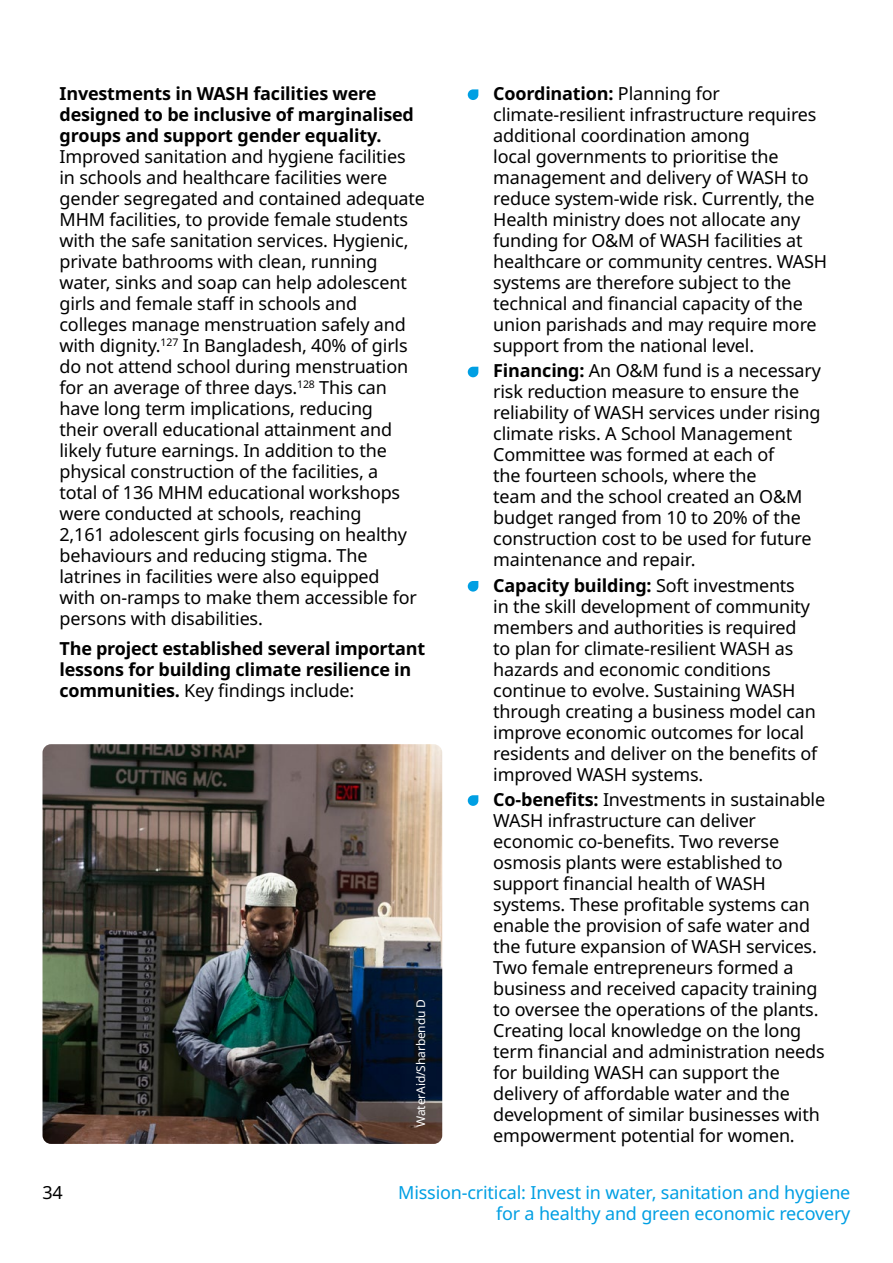
<style>
.page{position:relative;width:893px;height:1263px;background:#fff}
.page>*{position:absolute;margin:0;border:0;box-sizing:border-box;transform-origin:0 0}
.Bullet_text{font:18px/21px "Noto Sans";letter-spacing:-.01em;color:#000}
.Body_text{font:18px/21px "Noto Sans";letter-spacing:-.01em;color:#000}
.Body_text-2{font:700 18px/21px "Noto Sans";letter-spacing:-.01em;color:#000}
.t1{font:18px/21px "Noto Sans";letter-spacing:-.01em;color:#009fe3;text-align:right}
.White_image_credit{font:12px "Noto Sans";letter-spacing:-.01em;color:#fff}
.s1{font-weight:700}
.s2{font-weight:400}
</style>
<div class="page">
<svg style="left:468px;top:89px;width:10px;height:11px"></svg>
<svg style="left:468px;top:367px;width:10px;height:10px"></svg>
<svg style="left:468px;top:581px;width:10px;height:11px"></svg>
<svg style="left:468px;top:795px;width:10px;height:11px"></svg>
<img style="left:43px;top:744px;width:399px;height:400px">
<p class="Body_text" style="left:60px;top:83px;width:367px"><span class="s1">Investments in WASH facilities were designed to be inclusive of marginalised groups and support gender equality.<br></span>Improved sanitation and hygiene facilities in schools and healthcare facilities were gender segregated and contained adequate MHM facilities, to provide female students with the safe sanitation services. Hygienic, private bathrooms with clean, running water, sinks and soap can help adolescent girls and female staff in schools and colleges manage menstruation safely and with dignity.<sup>127</sup> In Bangladesh, 40% of girls do not attend school during menstruation for an average of three days.<sup>128</sup> This can have long term implications, reducing<br>their overall educational attainment and likely future earnings. In addition to the physical construction of the facilities, a<br>total of 136 MHM educational workshops were conducted at schools, reaching<br>2,161 adolescent girls focusing on healthy behaviours and reducing stigma. The latrines in facilities were also equipped<br>with on-ramps to make them accessible for persons with disabilities.</p>
<p class="Body_text-2" style="left:60px;top:638px;width:367px">The project established several important lessons for building climate resilience in communities. <span class="s2">Key findings include:</span></p>
<p class="White_image_credit" style="left:412px;top:1127px;width:129px;rotate:-90deg">WaterAid/Sharbendu D</p>
<p class="Bullet_text" style="left:493px;top:83px;width:335px"><span class="s1">Coordination:</span> Planning for climate‑resilient infrastructure requires additional coordination among<br>local governments to prioritise the management and delivery of WASH to reduce system-wide risk. Currently, the Health ministry does not allocate any funding for O&amp;M of WASH facilities at healthcare or community centres. WASH systems are therefore subject to the technical and financial capacity of the union parishads and may require more support from the national level.</p>
<p class="Bullet_text" style="left:493px;top:361px;width:329px"><span class="s1">Financing:</span> An O&amp;M fund is a necessary risk reduction measure to ensure the reliability of WASH services under rising climate risks. A School Management Committee was formed at each of<br>the fourteen schools, where the<br>team and the school created an O&amp;M budget ranged from 10 to 20% of the construction cost to be used for future maintenance and repair.</p>
<p class="Bullet_text" style="left:493px;top:575px;width:326px"><span class="s1">Capacity building:</span> Soft investments<br>in the skill development of community members and authorities is required to plan for climate-resilient WASH as hazards and economic conditions continue to evolve. Sustaining WASH through creating a business model can improve economic outcomes for local residents and deliver on the benefits of improved WASH systems.</p>
<p class="Bullet_text" style="left:493px;top:789px;width:333px"><span class="s1">Co-benefits:</span> Investments in sustainable WASH infrastructure can deliver economic co-benefits. Two reverse osmosis plants were established to support financial health of WASH systems. These profitable systems can enable the provision of safe water and the future expansion of WASH services.<br>Two female entrepreneurs formed a business and received capacity training to oversee the operations of the plants.<br>Creating local knowledge on the long term financial and administration needs for building WASH can support the delivery of affordable water and the development of similar businesses with empowerment potential for women.</p>
<p class="Body_text" style="left:43px;top:1182px;width:22px">34</p>
<p class="t1" style="left:398px;top:1182px;width:454px">Mission-critical: Invest in water, sanitation and hygiene for a healthy and green economic recovery</p>
</div>
